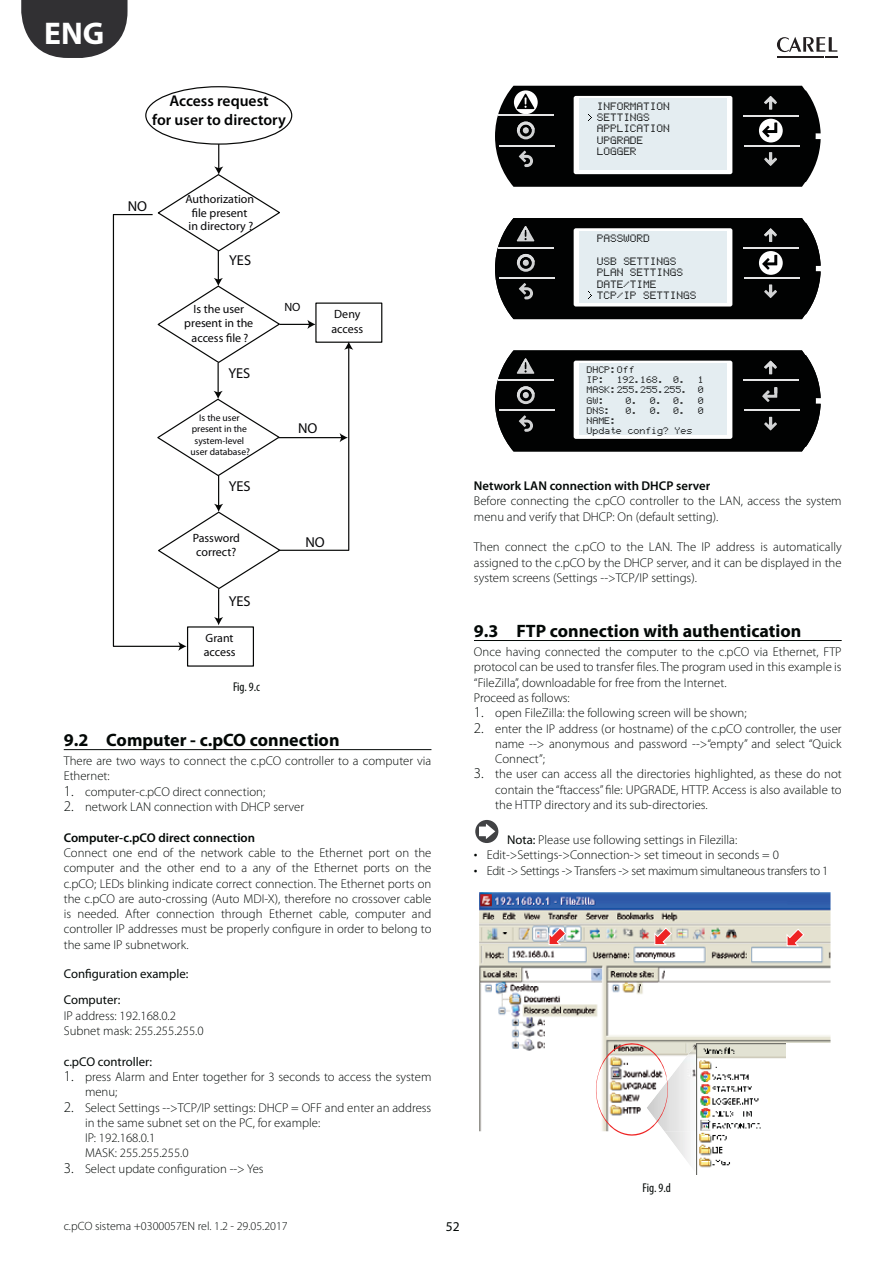
<style>
.page{position:relative;width:893px;height:1263px;background:#fff}
.page>*{position:absolute;margin:0;border:0;box-sizing:border-box;transform-origin:0 0}
.t1{font:700 31.5px "Myriad Pro";color:#fff}
.t2{font:700 18px "Myriad Pro";color:#030806}
.t3{font:600 15.6px/18.8px "Myriad Pro";color:#010202;text-align:center}
.t4{font:14.4px "Myriad Pro";color:#060608}
.t5{font:13.5px "Myriad Pro";color:#030806}
.t6{font:300 12.75px/15.3px "Myriad Pro";color:#030806}
.t7{font:600 12.75px "Myriad Pro";color:#030806}
.t8{font:300 12.75px "Myriad Pro";letter-spacing:-.025em;color:#030806}
.t9{font:12.75px/26.1px "Myriad Pro";color:#030806}
.t10{font:condensed 12.75px "Myriad Pro";letter-spacing:-.005em;color:#030806}
.t11{font:12px/11.4px "Bubbledot ICG Fine Pos";color:#010202}
.t12{font:12px/14.4px "Myriad Pro";color:#060608}
.t13{font:300 12px "Myriad Pro";color:#030806}
.t14{font:10.65px/10.1px "Bubbledot ICG Fine Pos";color:#010202}
.t15{font:9.6px/11.6px "Myriad Pro";color:#060608;text-align:center}
.s1{font-size:15px}
.s2{font-weight:400}
</style>
<div class="page">
<svg style="left:777px;top:37px;width:60px;height:21px"></svg>
<svg style="left:21px;top:0;width:107px;height:58px;background:#4f4e51"></svg>
<hr style="left:64px;top:749px;width:367px;height:1px;background:#030806">
<svg style="left:112px;top:144px;width:271px;height:523px"></svg>
<div style="left:145px;top:86px;width:147px;height:59px;border:1px solid #060706;border-radius:50%"></div>
<hr style="left:474px;top:640px;width:368px;height:1px;background:#030806">
<svg style="left:495px;top:86px;width:325px;height:101px;background:#6c6f71"></svg>
<svg style="left:495px;top:218px;width:325px;height:101px;background:#6a6d6f"></svg>
<svg style="left:495px;top:350px;width:325px;height:101px;background:#686c6d"></svg>
<div style="left:475px;top:820px;width:23px;height:23px;background:#414244;border-radius:50%"></div>
<svg style="left:479px;top:824px;width:16px;height:15px"></svg>
<img style="left:479px;top:892px;width:351px;height:239px">
<img style="left:696px;top:1043px;width:90px;height:132px">
<div style="left:786px;top:1043px;width:55px;height:131px;background:#fff"></div>
<svg style="left:596px;top:1026px;width:100px;height:138px"></svg>
<svg style="left:548px;top:927px;width:18px;height:18px"></svg>
<svg style="left:654px;top:927px;width:18px;height:18px"></svg>
<svg style="left:786px;top:928px;width:18px;height:19px"></svg>
<h1 class="t1" style="left:44px;top:22px;width:62px">ENG</h1>
<p class="t3" style="left:152px;top:91px;width:135px">Access request<br>for user to directory</p>
<p class="t11" style="left:597px;top:101px;width:74px">INFORMATION<br>SETTINGS<br>APPLICATION<br>UPGRADE<br>LOGGER</p>
<p class="t4" style="left:128px;top:201px;width:21px">NO</p>
<p class="t12" style="left:185px;top:194px;width:70px;line-height:13.2px">Authorization file present<br>in directory ?</p>
<p class="t4" style="left:229px;top:255px;width:23px">YES</p>
<p class="t12" style="left:284px;top:301px;width:18px">NO</p>
<p class="t12" style="left:184px;top:302px;width:71px;text-align:center">Is the user present in the access file ?</p>
<p class="t12" style="left:331px;top:308px;width:33px">Deny access</p>
<p class="t4" style="left:228px;top:368px;width:23px">YES</p>
<p class="t15" style="left:191px;top:412px;width:61px">Is the user present in the system-level user database?</p>
<p class="t4" style="left:229px;top:481px;width:23px">YES</p>
<p class="t12" style="left:193px;top:532px;width:49px">Password correct?</p>
<p class="t4" style="left:229px;top:596px;width:23px">YES</p>
<p class="t12" style="left:204px;top:631px;width:33px">Grant access</p>
<p class="t4" style="left:298px;top:423px;width:21px">NO</p>
<p class="t4" style="left:305px;top:536px;width:21px">NO</p>
<p class="t10" style="left:233px;top:682px;width:29px">Fig. 9.c</p>
<h2 class="t2" style="left:64px;top:733px;width:277px">9.2 Computer - c.pCO connection</h2>
<p class="t6" style="left:64px;top:754px;width:369px">There are two ways to connect the c.pCO controller to a computer via<br>Ethernet:</p>
<p class="t6" style="left:64px;top:785px;width:203px"><span class="s1">1.</span> computer-c.pCO direct connection;</p>
<p class="t6" style="left:64px;top:800px;width:242px"><span class="s1">2.</span> network LAN connection with DHCP server</p>
<p class="t7" style="left:64px;top:833px;width:193px">Computer-c.pCO direct connection</p>
<p class="t6" style="left:64px;top:846px;width:369px;text-align:justify">Connect one end of the network cable to the Ethernet port on the computer and the other end to a any of the Ethernet ports on the c.pCO; LEDs blinking indicate correct connection. The Ethernet ports on the c.pCO are auto-crossing (Auto MDI-X), therefore no crossover cable is needed. After connection through Ethernet cable, computer and controller IP addresses must be properly configure in order to belong to the same IP subnetwork.</p>
<p class="t9" style="left:64px;top:962px;width:126px">Configuration example:<br>Computer:</p>
<p class="t6" style="left:64px;top:1009px;width:141px">IP address: 192.168.0.2<br>Subnet mask: 255.255.255.0</p>
<p class="t9" style="left:64px;top:1049px;width:90px">c.pCO controller:</p>
<p class="t6" style="left:85px;top:1070px;width:348px;text-indent:-21px"><span class="s1">1.</span> press Alarm and Enter together for 3 seconds to access the system menu;</p>
<p class="t6" style="left:85px;top:1100px;width:348px;text-indent:-21px"><span class="s1">2.</span> Select Settings --&gt;TCP/IP settings: DHCP = OFF and enter an address in the same subnet set on the PC, for example:<br>IP: 192.168.0.1<br>MASK: 255.255.255.0</p>
<p class="t6" style="left:64px;top:1162px;width:201px"><span class="s1">3.</span> Select update configuration --&gt; Yes</p>
<p class="t13" style="left:64px;top:1221px;width:226px">c.pCO sistema +0300057EN rel. 1.2 - 29.05.2017</p>
<p class="t11" style="left:597px;top:227px;width:74px;line-height:22.8px;text-indent:-10px">INFORMATION<br>APPLICA ON</p>
<p class="t11" style="left:597px;top:267px;width:74px">UPGRAD<br>LOGGER<br>DIAGNOSTICS</p>
<p class="t11" style="left:597px;top:227px;width:81px;line-height:22.8px">PASSWORD<br>USB SETTINGS</p>
<p class="t11" style="left:597px;top:267px;width:101px">PLAN SETTINGS<br>DATE/TIME<br>TCP/IP SETTINGS</p>
<p class="t14" style="left:586px;top:365px;width:118px">DHCP: Off<br>IP: 192. 168. 0. 1<br>MASK: 255. 255. 255. 0<br>GW:</p>
<p class="t11" style="left:597px;top:365px;width:74px;text-indent:-10px">INFORMATION<br>SETTINGS<br>APPLICATION<br>UPGRADE<br>LOGGER<br>DIAGNOSTICS</p>
<p class="t14" style="left:625px;top:396px;width:79px">0. 0. 0. 0</p>
<p class="t14" style="left:586px;top:406px;width:25px">DNS:</p>
<p class="t14" style="left:625px;top:406px;width:79px">0. 0. 0. 0</p>
<p class="t14" style="left:586px;top:416px;width:107px">NAME:<br>Update config? Yes</p>
<p class="t7" style="left:474px;top:481px;width:238px">Network LAN connection with DHCP server</p>
<p class="t6" style="left:474px;top:494px;width:369px">Before connecting the c.pCO controller to the LAN, access the system menu and verify that DHCP: On (default setting).</p>
<p class="t6" style="left:474px;top:540px;width:369px;text-align:justify">Then connect the c.pCO to the LAN. The IP address is automatically assigned to the c.pCO by the DHCP server, and it can be displayed in the system screens (Settings --&gt;TCP/IP settings).</p>
<h2 class="t2" style="left:474px;top:624px;width:329px">9.3 FTP connection with authentication</h2>
<p class="t6" style="left:474px;top:645px;width:369px">Once having connected the computer to the c.pCO via Ethernet, FTP protocol can be used to transfer files. The program used in this example is “FileZilla”, downloadable for free from the Internet.<br>Proceed as follows:</p>
<p class="t6" style="left:474px;top:706px;width:274px"><span class="s1">1.</span> open FileZilla: the following screen will be shown;</p>
<p class="t6" style="left:495px;top:721px;width:348px;text-align:justify;text-indent:-21px"><span class="s1">2.</span> enter the IP address (or hostname) of the c.pCO controller, the user name --&gt; anonymous and password --&gt;“empty” and select “Quick Connect”;</p>
<p class="t6" style="left:495px;top:767px;width:348px;text-align:justify;text-indent:-21px"><span class="s1">3.</span> the user can access all the directories highlighted, as these do not contain the “ftaccess” file: UPGRADE, HTTP. Access is also available to the HTTP directory and its sub-directories.</p>
<p class="t6" style="left:507px;top:833px;width:232px"><span class="s2">Nota:</span> Please use following settings in Filezilla:</p>
<p class="t6" style="left:474px;top:848px;width:306px"><span class="s1">•</span> Edit-&gt;Settings-&gt;Connection-&gt; set timeout in seconds = 0</p>
<p class="t8" style="left:474px;top:865px;width:356px"><span class="s1">•</span> Edit -&gt; Settings -&gt; Transfers -&gt; set maximum simultaneous transfers to 1</p>
<p class="t5" style="left:446px;top:1221px;width:15px">52</p>
<p class="t10" style="left:643px;top:1183px;width:30px">Fig. 9.d</p>
</div>
